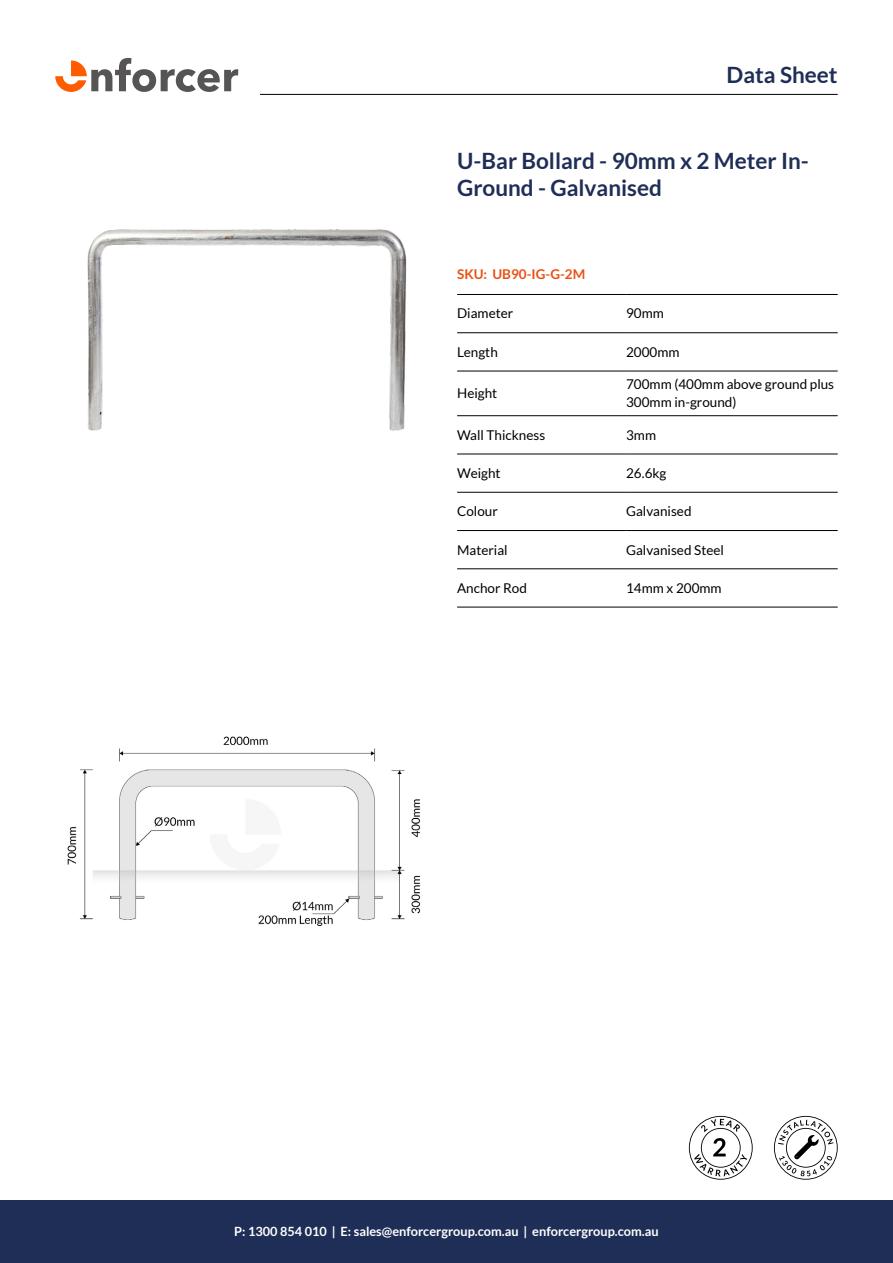
<style>
.page{position:relative;width:893px;height:1263px;background:#fff}
.page>*{position:absolute;margin:0;border:0;box-sizing:border-box;transform-origin:0 0}
.t1{font:700 22.5px/27px "Lato";color:#1f2e56}
.t2{font:13.5px/18px "Lato";color:#000}
.t3{font:700 13.5px "Lato";color:#e95114}
.t4{font:700 12.75px "Lato";color:#fff}
</style>
<div class="page">
<svg style="left:55px;top:58px;width:183px;height:34px"></svg>
<hr style="left:260px;top:94px;width:578px;height:1px;background:#000">
<div style="left:0;top:1200px;width:893px;height:63px;background:#1f2e56"></div>
<img style="left:87px;top:229px;width:320px;height:202px">
<img style="left:67px;top:736px;width:354px;height:190px">
<hr style="left:457px;top:607px;width:169px;height:1px;background:#000">
<hr style="left:626px;top:607px;width:212px;height:1px;background:#000">
<hr style="left:457px;top:294px;width:169px;height:1px;background:#000">
<hr style="left:626px;top:294px;width:212px;height:1px;background:#000">
<hr style="left:457px;top:332px;width:169px;height:1px;background:#000">
<hr style="left:626px;top:332px;width:212px;height:1px;background:#000">
<hr style="left:457px;top:371px;width:169px;height:1px;background:#000">
<hr style="left:626px;top:371px;width:212px;height:1px;background:#000">
<hr style="left:457px;top:415px;width:169px;height:1px;background:#000">
<hr style="left:626px;top:415px;width:212px;height:1px;background:#000">
<hr style="left:457px;top:454px;width:169px;height:1px;background:#000">
<hr style="left:626px;top:454px;width:212px;height:1px;background:#000">
<hr style="left:457px;top:492px;width:169px;height:1px;background:#000">
<hr style="left:626px;top:492px;width:212px;height:1px;background:#000">
<hr style="left:457px;top:530px;width:169px;height:1px;background:#000">
<hr style="left:626px;top:530px;width:212px;height:1px;background:#000">
<hr style="left:457px;top:568px;width:169px;height:1px;background:#000">
<hr style="left:626px;top:568px;width:212px;height:1px;background:#000">
<svg style="left:689px;top:1116px;width:64px;height:64px"></svg>
<svg style="left:774px;top:1116px;width:64px;height:64px"></svg>
<h1 class="t1" style="left:727px;top:61px;width:112px">Data Sheet</h1>
<h1 class="t1" style="left:457px;top:147px;width:353px">U-Bar Bollard - 90mm x 2 Meter In-<br>Ground - Galvanised</h1>
<p class="t3" style="left:457px;top:266px;width:130px">SKU: UB90-IG-G-2M</p>
<p class="t2" style="left:457px;top:304px;width:58px">Diameter</p>
<p class="t2" style="left:626px;top:304px;width:39px">90mm</p>
<p class="t2" style="left:457px;top:343px;width:42px">Length</p>
<p class="t2" style="left:626px;top:343px;width:55px">2000mm</p>
<p class="t2" style="left:457px;top:384px;width:42px">Height</p>
<p class="t2" style="left:626px;top:375px;width:209px">700mm (400mm above ground plus<br>300mm in-ground)</p>
<p class="t2" style="left:457px;top:426px;width:90px">Wall Thickness</p>
<p class="t2" style="left:626px;top:426px;width:31px">3mm</p>
<p class="t2" style="left:457px;top:464px;width:45px">Weight</p>
<p class="t2" style="left:626px;top:464px;width:42px">26.6kg</p>
<p class="t2" style="left:457px;top:502px;width:42px">Colour</p>
<p class="t2" style="left:626px;top:502px;width:67px">Galvanised</p>
<p class="t2" style="left:457px;top:540px;width:52px">Material</p>
<p class="t2" style="left:626px;top:540px;width:99px">Galvanised Steel</p>
<p class="t2" style="left:457px;top:579px;width:71px">Anchor Rod</p>
<p class="t2" style="left:626px;top:579px;width:97px">14mm x 200mm</p>
<p class="t4" style="left:234px;top:1224px;width:426px">P: 1300 854 010 | E: sales@enforcergroup.com.au | enforcergroup.com.au</p>
</div>
